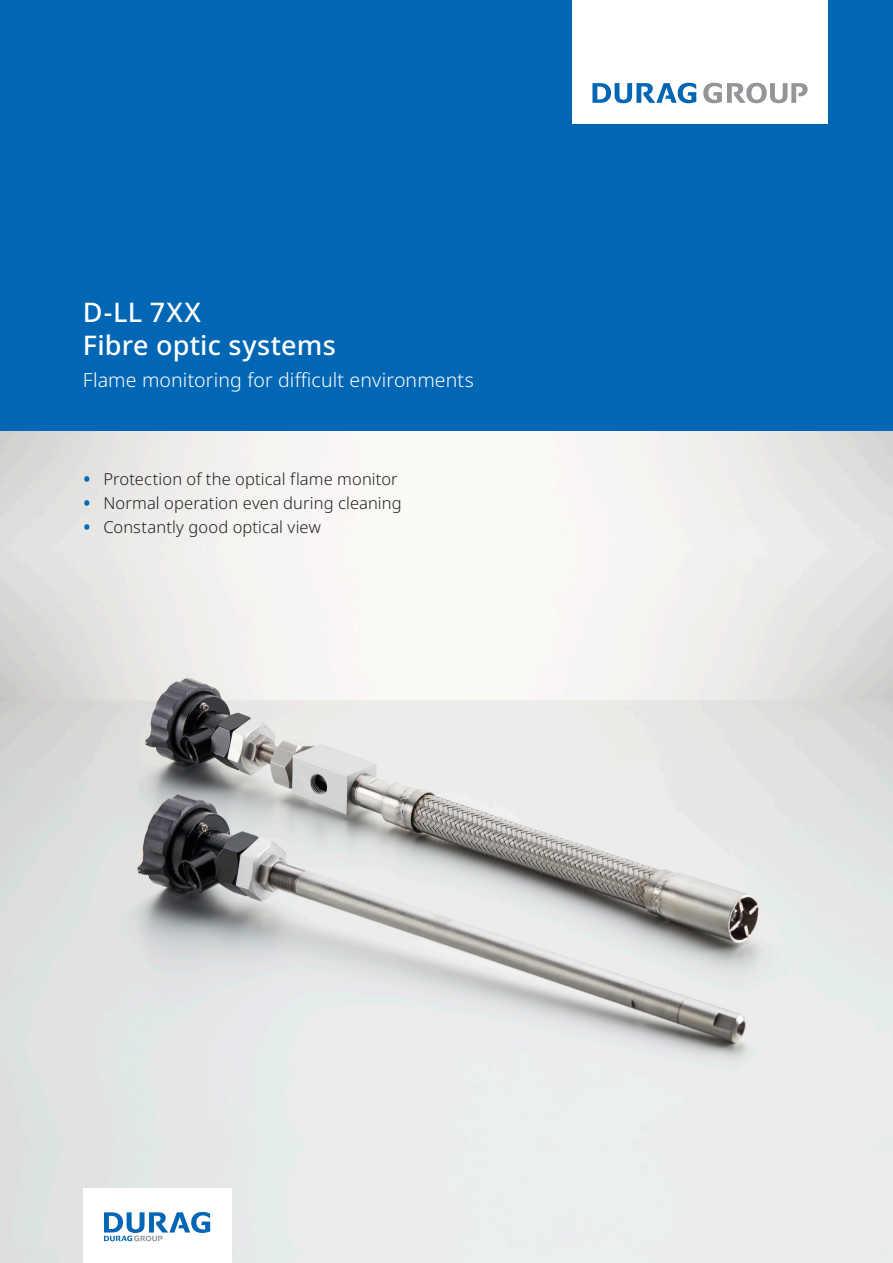
<style>
.page{position:relative;width:893px;height:1263px;background:#fff}
.page>*{position:absolute;margin:0;border:0;box-sizing:border-box;transform-origin:0 0}
.t1{font:500 27px/33px "Noto Sans";letter-spacing:.01em;color:#fff}
.t2{font:300 19.5px "Noto Sans";letter-spacing:.005em;color:#fff}
.t3{font:300 16.5px "Noto Sans";letter-spacing:.005em;color:#231f20}
.s1{font-weight:800;color:#0166b3}
</style>
<div class="page">
<img style="left:0;top:430px;width:893px;height:833px">
<div style="left:0;top:0;width:893px;height:430px;background:#0166b3"></div>
<div style="left:83px;top:1188px;width:148px;height:75px;background:#fff"></div>
<div style="left:572px;top:0;width:255px;height:123px;background:#fff"></div>
<svg style="left:592px;top:83px;width:104px;height:20px"></svg>
<svg style="left:703px;top:83px;width:105px;height:20px"></svg>
<svg style="left:104px;top:1212px;width:106px;height:29px"></svg>
<h1 class="t1" style="left:83px;top:296px;width:254px">D-LL 7XX<br>Fibre optic systems</h1>
<p class="t2" style="left:83px;top:366px;width:392px">Flame monitoring for difficult environments</p>
<p class="t3" style="left:84px;top:468px;width:315px"><span class="s1">•</span> Protection of the optical flame monitor</p>
<p class="t3" style="left:84px;top:492px;width:319px"><span class="s1">•</span> Normal operation even during cleaning</p>
<p class="t3" style="left:84px;top:516px;width:238px"><span class="s1">•</span> Constantly good optical view</p>
</div>
